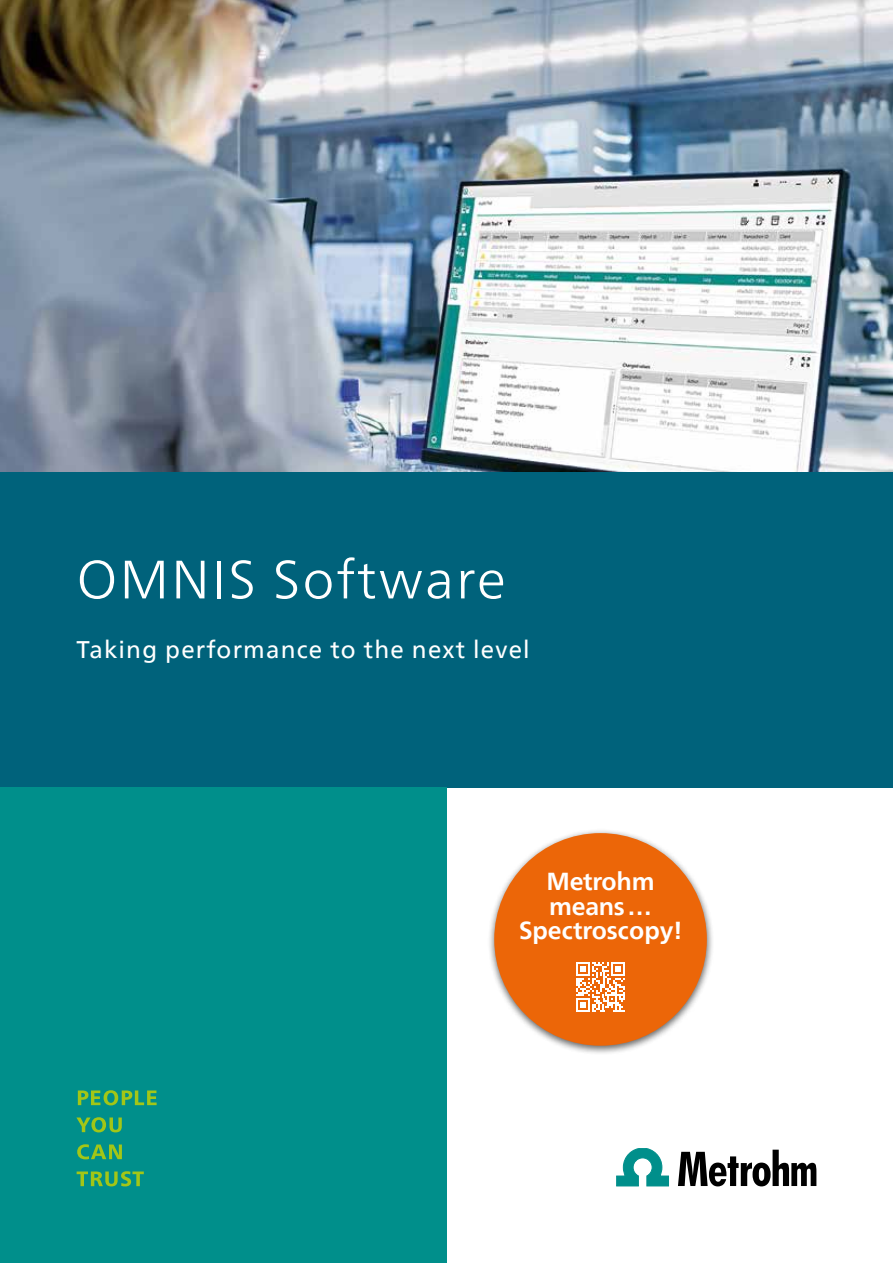
<style>
.page{position:relative;width:893px;height:1263px;background:#fff}
.page>*{position:absolute;margin:0;border:0;box-sizing:border-box;transform-origin:0 0}
.t1{font:300 54px "Neue Frutiger World";letter-spacing:.04em;color:#fff}
.t2{font:700 24.6px/24.9px "Neue Frutiger World";letter-spacing:-.01em;color:#fff;text-align:center}
.t3{font:24px "Neue Frutiger World";letter-spacing:.05em;color:#fff}
</style>
<div class="page">
<div style="left:0;top:472px;width:893px;height:315px;background:#00627b"></div>
<div style="left:0;top:787px;width:446px;height:476px;background:#008f8b"></div>
<svg style="left:617px;top:1148px;width:52px;height:38px"></svg>
<svg style="left:678px;top:1150px;width:138px;height:36px"></svg>
<svg style="left:78px;top:1090px;width:78px;height:15px"></svg>
<svg style="left:77px;top:1117px;width:45px;height:15px"></svg>
<svg style="left:77px;top:1144px;width:45px;height:15px"></svg>
<svg style="left:77px;top:1171px;width:67px;height:15px"></svg>
<img style="left:0;top:0;width:893px;height:472px">
<div style="left:487px;top:828px;width:228px;height:227px;background:#000;opacity:.6"></div>
<div style="left:494px;top:833px;width:213px;height:213px;background:#ec6608;border-radius:50%"></div>
<svg style="left:576px;top:962px;width:49px;height:50px"></svg>
<h1 class="t1" style="left:77px;top:537px;width:431px">OMNIS Software</h1>
<p class="t3" style="left:77px;top:631px;width:455px">Taking performance to the next level</p>
<p class="t2" style="left:519px;top:868px;width:165px">Metrohm means…<br>Spectroscopy!</p>
</div>
